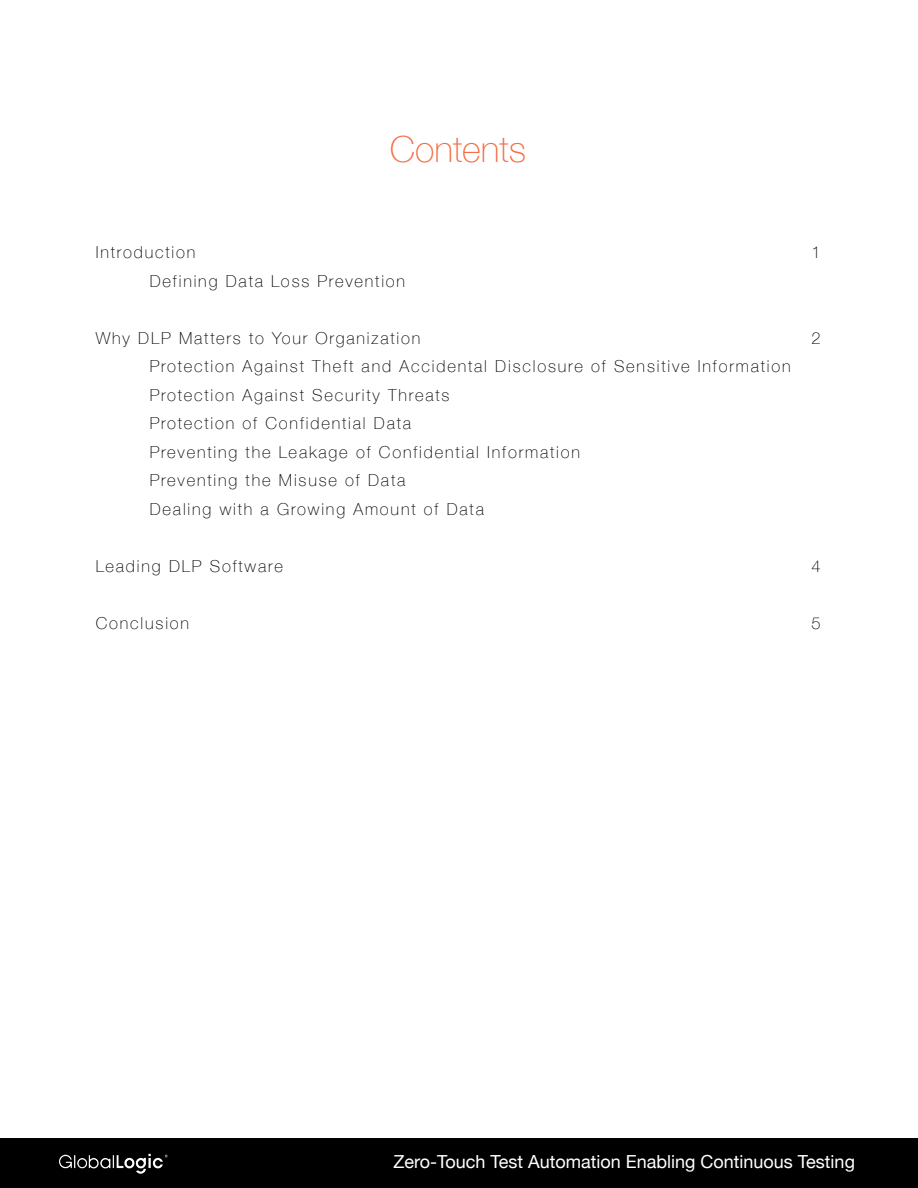
<style>
.page{position:relative;width:918px;height:1188px;background:#fff}
.page>*{position:absolute;margin:0;border:0;box-sizing:border-box;transform-origin:0 0}
.t1{font:100 36px "Helvetica Neue";color:#f37046}
.t2{font:18px "Helvetica Neue";color:#fff}
.t3{font:100 16.5px/28.5px "Helvetica Neue";letter-spacing:.11em;color:#000}
</style>
<div class="page">
<div style="left:0;top:1138px;width:918px;height:50px;background:#000"></div>
<img style="left:59px;top:1153px;width:109px;height:21px">
<h1 class="t1" style="left:390px;top:122px;width:138px">Contents</h1>
<p class="t3" style="left:96px;top:237px;width:101px">Introduction</p>
<p class="t3" style="left:812px;top:237px;width:11px">1</p>
<p class="t3" style="left:150px;top:266px;width:257px">Defining Data Loss Prevention</p>
<p class="t3" style="left:96px;top:323px;width:326px">Why DLP Matters to Your Organization</p>
<p class="t3" style="left:812px;top:323px;width:11px">2</p>
<p class="t3" style="left:150px;top:351px;width:642px">Protection Against Theft and Accidental Disclosure of Sensitive Information Protection Against Security Threats<br>Protection of Confidential Data<br>Preventing the Leakage of Confidential Information<br>Preventing the Misuse of Data<br>Dealing with a Growing Amount of Data</p>
<p class="t3" style="left:96px;top:551px;width:189px">Leading DLP Software</p>
<p class="t3" style="left:812px;top:551px;width:11px">4</p>
<p class="t3" style="left:96px;top:608px;width:95px">Conclusion</p>
<p class="t3" style="left:812px;top:608px;width:11px">5</p>
<p class="t2" style="left:394px;top:1148px;width:463px">Zero-Touch Test Automation Enabling Continuous Testing</p>
</div>
